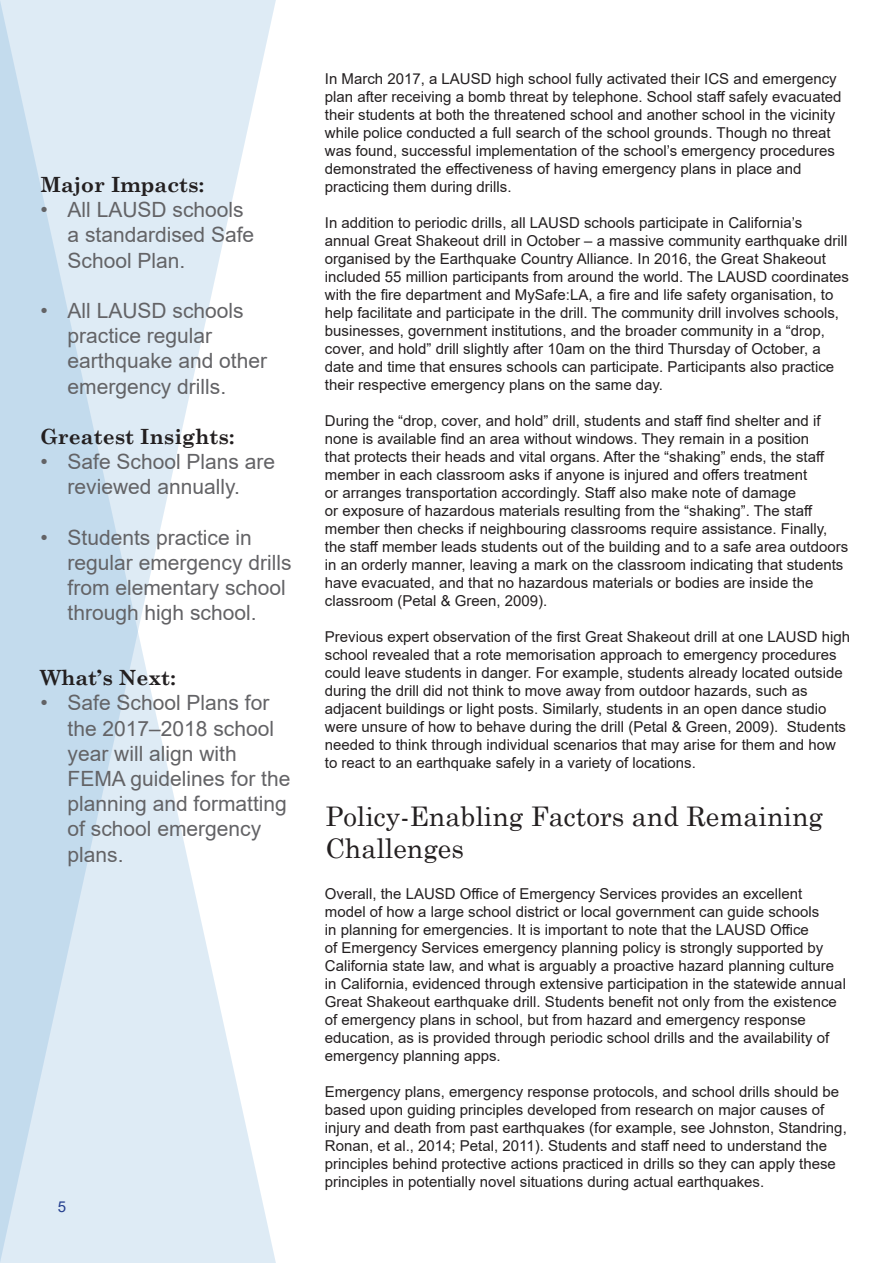
<style>
.page{position:relative;width:893px;height:1263px;background:#fff}
.page>*{position:absolute;margin:0;border:0;box-sizing:border-box;transform-origin:0 0}
.section_header{font:27px/32.4px "Century Schoolbook";color:#231f20}
.t1{font:21px/25.2px "Arial";color:#636366}
.Stats_Titles{font:700 21px "Century Schoolbook";color:#231f20}
.Body{font:15px/18px "Arial";color:#231f20}
.headers_and_footers{font:15px "Arial";color:#253f8e}
</style>
<div class="page">
<svg style="left:0;top:0;width:276px;height:1263px;fill:#deebf5"></svg>
<p class="Stats_Titles" style="left:40px;top:168px;width:165px">Major Impacts:</p>
<p class="t1" style="left:68px;top:197px;width:188px;text-indent:-27px">• All LAUSD schools a standardised Safe<br>School Plan.</p>
<p class="t1" style="left:68px;top:298px;width:201px;text-indent:-27px">• All LAUSD schools practice regular earthquake and other emergency drills.</p>
<p class="Stats_Titles" style="left:40px;top:420px;width:196px">Greatest Insights:</p>
<p class="t1" style="left:40px;top:449px;width:236px;text-align:center">• Safe School Plans are reviewed annually.</p>
<p class="t1" style="left:68px;top:525px;width:226px;text-indent:-27px">• Students practice in regular emergency drills from elementary school through high school.</p>
<p class="Stats_Titles" style="left:40px;top:661px;width:137px">What’s Next:</p>
<p class="t1" style="left:68px;top:690px;width:224px;text-indent:-27px">• Safe School Plans for the 2017–2018 school year will align with<br>FEMA guidelines for the planning and formatting of school emergency plans.</p>
<p class="headers_and_footers" style="left:58px;top:1196px;width:10px">5</p>
<p class="Body" style="left:325px;top:70px;width:518px">In March 2017, a LAUSD high school fully activated their ICS and emergency plan after receiving a bomb threat by telephone. School staff safely evacuated their students at both the threatened school and another school in the vicinity while police conducted a full search of the school grounds. Though no threat was found, successful implementation of the school’s emergency procedures demonstrated the effectiveness of having emergency plans in place and practicing them during drills.</p>
<p class="Body" style="left:325px;top:214px;width:526px">In addition to periodic drills, all LAUSD schools participate in California’s annual Great Shakeout drill in October – a massive community earthquake drill organised by the Earthquake Country Alliance. In 2016, the Great Shakeout included 55 million participants from around the world. The LAUSD coordinates with the fire department and MySafe:LA, a fire and life safety organisation, to help facilitate and participate in the drill. The community drill involves schools, businesses, government institutions, and the broader community in a “drop, cover, and hold” drill slightly after 10am on the third Thursday of October, a date and time that ensures schools can participate. Participants also practice their respective emergency plans on the same day.</p>
<p class="Body" style="left:325px;top:412px;width:525px">During the “drop, cover, and hold” drill, students and staff find shelter and if none is available find an area without windows. They remain in a position<br>that protects their heads and vital organs. After the “shaking” ends, the staff member in each classroom asks if anyone is injured and offers treatment<br>or arranges transportation accordingly. Staff also make note of damage<br>or exposure of hazardous materials resulting from the “shaking”. The staff member then checks if neighbouring classrooms require assistance. Finally, the staff member leads students out of the building and to a safe area outdoors in an orderly manner, leaving a mark on the classroom indicating that students have evacuated, and that no hazardous materials or bodies are inside the classroom (Petal &amp; Green, 2009).</p>
<p class="Body" style="left:325px;top:628px;width:527px">Previous expert observation of the first Great Shakeout drill at one LAUSD high school revealed that a rote memorisation approach to emergency procedures could leave students in danger. For example, students already located outside during the drill did not think to move away from outdoor hazards, such as adjacent buildings or light posts. Similarly, students in an open dance studio were unsure of how to behave during the drill (Petal &amp; Green, 2009). Students needed to think through individual scenarios that may arise for them and how to react to an earthquake safely in a variety of locations.</p>
<p class="section_header" style="left:325px;top:797px;width:499px">Policy-Enabling Factors and Remaining<br>Challenges</p>
<p class="Body" style="left:325px;top:884px;width:523px">Overall, the LAUSD Office of Emergency Services provides an excellent model of how a large school district or local government can guide schools<br>in planning for emergencies. It is important to note that the LAUSD Office<br>of Emergency Services emergency planning policy is strongly supported by California state law, and what is arguably a proactive hazard planning culture in California, evidenced through extensive participation in the statewide annual Great Shakeout earthquake drill. Students benefit not only from the existence of emergency plans in school, but from hazard and emergency response education, as is provided through periodic school drills and the availability of emergency planning apps.</p>
<p class="Body" style="left:325px;top:1082px;width:523px">Emergency plans, emergency response protocols, and school drills should be based upon guiding principles developed from research on major causes of injury and death from past earthquakes (for example, see Johnston, Standring, Ronan, et al., 2014; Petal, 2011). Students and staff need to understand the principles behind protective actions practiced in drills so they can apply these principles in potentially novel situations during actual earthquakes.</p>
</div>
